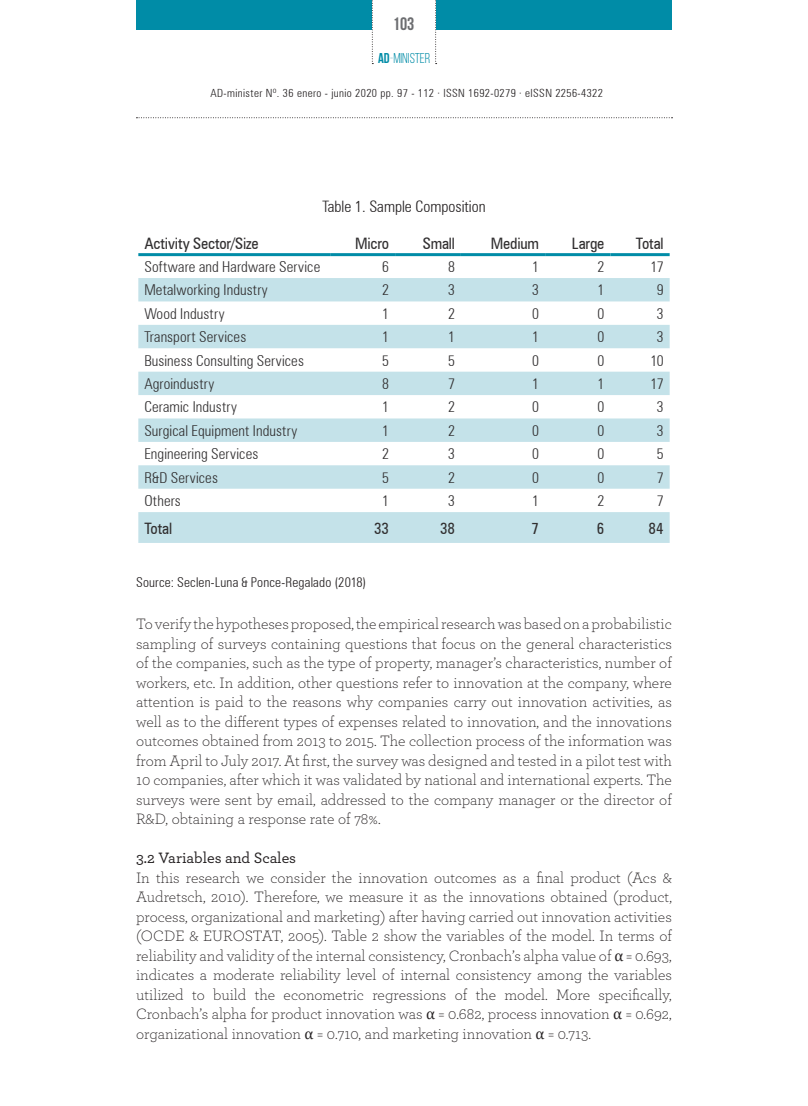
<style>
.page{position:relative;width:808px;height:1106px;background:#fff}
.page>*{position:absolute;margin:0;border:0;box-sizing:border-box;transform-origin:0 0}
.t1{font:700 18px "Bebas Neue";color:#6c6d70}
.Texto_corrido_sin_sa{font:300 15.75px/19.5px "Archer Pro";color:#231f20;text-align:justify}
.titulos_en_tabla{font:condensed 15.75px "Zurich BT";letter-spacing:-.01em;color:#312f30}
.titulo_imagen-tablas{font:300 condensed 15.75px "Zurich BT";color:#231f20}
.intertitulo{font:500 15.75px "Archer Pro";color:#231f20}
.texto_tabla{font:300 condensed 15px "Zurich BT";letter-spacing:.005em;color:#312f30}
.t2{font:14.25px "Bebas Neue";color:#008ca7}
.Fuente{font:300 condensed 13.5px "Zurich BT";letter-spacing:.01em;color:#231f20}
.t3{font:300 condensed 11.25px "Zurich BT";letter-spacing:.035em;color:#231f20}
.s1{font-weight:700}
.s2{font-weight:300}
.s3{font-family:"Cambria Math";font-weight:400}
</style>
<div class="page">
<div style="left:136px;top:0;width:236px;height:30px;background:#008ca7"></div>
<svg style="left:435px;top:0;width:2px;height:64px"></svg>
<svg style="left:372px;top:0;width:1px;height:64px"></svg>
<div style="left:436px;top:0;width:236px;height:30px;background:#008ca7"></div>
<svg style="left:136px;top:117px;width:536px;height:1px"></svg>
<svg style="left:138px;top:278px;width:532px;height:265px;fill:#c4e2e9"></svg>
<hr style="left:138px;top:253px;width:193px;height:3px;background:#008ca7">
<hr style="left:331px;top:253px;width:64px;height:3px;background:#008ca7">
<hr style="left:395px;top:253px;width:66px;height:3px;background:#008ca7">
<hr style="left:461px;top:253px;width:84px;height:3px;background:#008ca7">
<hr style="left:545px;top:253px;width:65px;height:3px;background:#008ca7">
<hr style="left:610px;top:253px;width:60px;height:3px;background:#008ca7">
<p class="t1" style="left:393px;top:14px;width:23px">103</p>
<p class="t2" style="left:378px;top:51px;width:54px"><span class="s1">AD</span><span class="s2">-</span>MINISTER</p>
<p class="t3" style="left:211px;top:86px;width:394px">AD-minister Nº. 36 enero - junio 2020 pp. 97 - 112 · ISSN 1692-0279 · eISSN 2256-4322</p>
<p class="titulo_imagen-tablas" style="left:322px;top:197px;width:165px">Table 1. Sample Composition</p>
<p class="titulos_en_tabla" style="left:144px;top:233px;width:116px">Activity Sector/Size</p>
<p class="titulos_en_tabla" style="left:355px;top:233px;width:35px">Micro</p>
<p class="titulos_en_tabla" style="left:423px;top:233px;width:34px">Small</p>
<p class="titulos_en_tabla" style="left:491px;top:233px;width:50px">Medium</p>
<p class="titulos_en_tabla" style="left:572px;top:233px;width:34px">Large</p>
<p class="titulos_en_tabla" style="left:636px;top:233px;width:29px">Total</p>
<p class="texto_tabla" style="left:144px;top:257px;width:177px">Software and Hardware Service</p>
<p class="texto_tabla" style="left:382px;top:257px;width:8px">6</p>
<p class="texto_tabla" style="left:448px;top:257px;width:8px">8</p>
<p class="texto_tabla" style="left:532px;top:257px;width:8px">1</p>
<p class="texto_tabla" style="left:597px;top:257px;width:8px">2</p>
<p class="texto_tabla" style="left:651px;top:257px;width:15px">17</p>
<p class="texto_tabla" style="left:144px;top:281px;width:125px">Metalworking Industry</p>
<p class="texto_tabla" style="left:382px;top:281px;width:8px">2</p>
<p class="texto_tabla" style="left:448px;top:281px;width:8px">3</p>
<p class="texto_tabla" style="left:532px;top:281px;width:8px">3</p>
<p class="texto_tabla" style="left:597px;top:281px;width:8px">1</p>
<p class="texto_tabla" style="left:657px;top:281px;width:8px">9</p>
<p class="texto_tabla" style="left:144px;top:304px;width:82px">Wood Industry</p>
<p class="texto_tabla" style="left:382px;top:304px;width:8px">1</p>
<p class="texto_tabla" style="left:448px;top:304px;width:8px">2</p>
<p class="texto_tabla" style="left:532px;top:304px;width:8px">0</p>
<p class="texto_tabla" style="left:597px;top:304px;width:8px">0</p>
<p class="texto_tabla" style="left:657px;top:304px;width:8px">3</p>
<p class="texto_tabla" style="left:144px;top:328px;width:103px">Transport Services</p>
<p class="texto_tabla" style="left:382px;top:328px;width:8px">1</p>
<p class="texto_tabla" style="left:448px;top:328px;width:8px">1</p>
<p class="texto_tabla" style="left:532px;top:328px;width:8px">1</p>
<p class="texto_tabla" style="left:597px;top:328px;width:8px">0</p>
<p class="texto_tabla" style="left:657px;top:328px;width:8px">3</p>
<p class="texto_tabla" style="left:144px;top:351px;width:161px">Business Consulting Services</p>
<p class="texto_tabla" style="left:382px;top:351px;width:8px">5</p>
<p class="texto_tabla" style="left:448px;top:351px;width:8px">5</p>
<p class="texto_tabla" style="left:532px;top:351px;width:8px">0</p>
<p class="texto_tabla" style="left:597px;top:351px;width:8px">0</p>
<p class="texto_tabla" style="left:650px;top:351px;width:15px">10</p>
<p class="texto_tabla" style="left:144px;top:374px;width:72px">Agroindustry</p>
<p class="texto_tabla" style="left:382px;top:374px;width:8px">8</p>
<p class="texto_tabla" style="left:448px;top:374px;width:8px">7</p>
<p class="texto_tabla" style="left:532px;top:374px;width:8px">1</p>
<p class="texto_tabla" style="left:597px;top:374px;width:8px">1</p>
<p class="texto_tabla" style="left:651px;top:374px;width:15px">17</p>
<p class="texto_tabla" style="left:144px;top:398px;width:94px">Ceramic Industry</p>
<p class="texto_tabla" style="left:382px;top:398px;width:8px">1</p>
<p class="texto_tabla" style="left:448px;top:398px;width:8px">2</p>
<p class="texto_tabla" style="left:532px;top:398px;width:8px">0</p>
<p class="texto_tabla" style="left:597px;top:398px;width:8px">0</p>
<p class="texto_tabla" style="left:657px;top:398px;width:8px">3</p>
<p class="texto_tabla" style="left:144px;top:421px;width:154px">Surgical Equipment Industry</p>
<p class="texto_tabla" style="left:382px;top:421px;width:8px">1</p>
<p class="texto_tabla" style="left:448px;top:421px;width:8px">2</p>
<p class="texto_tabla" style="left:532px;top:421px;width:8px">0</p>
<p class="texto_tabla" style="left:597px;top:421px;width:8px">0</p>
<p class="texto_tabla" style="left:657px;top:421px;width:8px">3</p>
<p class="texto_tabla" style="left:144px;top:445px;width:116px">Engineering Services</p>
<p class="texto_tabla" style="left:382px;top:445px;width:8px">2</p>
<p class="texto_tabla" style="left:448px;top:445px;width:8px">3</p>
<p class="texto_tabla" style="left:532px;top:445px;width:8px">0</p>
<p class="texto_tabla" style="left:597px;top:445px;width:8px">0</p>
<p class="texto_tabla" style="left:657px;top:445px;width:8px">5</p>
<p class="texto_tabla" style="left:144px;top:468px;width:75px">R&amp;D Services</p>
<p class="texto_tabla" style="left:382px;top:468px;width:8px">5</p>
<p class="texto_tabla" style="left:448px;top:468px;width:8px">2</p>
<p class="texto_tabla" style="left:532px;top:468px;width:8px">0</p>
<p class="texto_tabla" style="left:597px;top:468px;width:8px">0</p>
<p class="texto_tabla" style="left:657px;top:468px;width:8px">7</p>
<p class="texto_tabla" style="left:144px;top:491px;width:38px">Others</p>
<p class="texto_tabla" style="left:382px;top:491px;width:8px">1</p>
<p class="texto_tabla" style="left:448px;top:491px;width:8px">3</p>
<p class="texto_tabla" style="left:532px;top:491px;width:8px">1</p>
<p class="texto_tabla" style="left:597px;top:491px;width:8px">2</p>
<p class="texto_tabla" style="left:657px;top:491px;width:8px">7</p>
<p class="titulos_en_tabla" style="left:144px;top:518px;width:29px">Total</p>
<p class="titulos_en_tabla" style="left:374px;top:518px;width:16px">33</p>
<p class="titulos_en_tabla" style="left:440px;top:518px;width:16px">38</p>
<p class="titulos_en_tabla" style="left:532px;top:518px;width:9px">7</p>
<p class="titulos_en_tabla" style="left:597px;top:518px;width:9px">6</p>
<p class="titulos_en_tabla" style="left:649px;top:518px;width:17px">84</p>
<p class="Fuente" style="left:136px;top:574px;width:232px">Source: Seclen-Luna &amp; Ponce-Regalado (2018)</p>
<p class="Texto_corrido_sin_sa" style="left:136px;top:613px;width:537px">To verify the hypotheses proposed, the empirical research was based on a probabilistic sampling of surveys containing questions that focus on the general characteristics of the companies, such as the type of property, manager’s characteristics, number of workers, etc. In addition, other questions refer to innovation at the company, where attention is paid to the reasons why companies carry out innovation activities, as well as to the different types of expenses related to innovation, and the innovations outcomes obtained from 2013 to 2015. The collection process of the information was from April to July 2017. At first, the survey was designed and tested in a pilot test with 10 companies, after which it was validated by national and international experts. The surveys were sent by email, addressed to the company manager or the director of R&amp;D, obtaining a response rate of 78%.</p>
<p class="intertitulo" style="left:136px;top:846px;width:162px">3.2 Variables and Scales</p>
<p class="Texto_corrido_sin_sa" style="left:136px;top:867px;width:537px">In this research we consider the innovation outcomes as a final product (Acs &amp; Audretsch, 2010). Therefore, we measure it as the innovations obtained (product, process, organizational and marketing) after having carried out innovation activities (OCDE &amp; EUROSTAT, 2005). Table 2 show the variables of the model. In terms of reliability and validity of the internal consistency, Cronbach’s alpha value of <span class="s3">α</span> = 0.693, indicates a moderate reliability level of internal consistency among the variables utilized to build the econometric regressions of the model. More specifically, Cronbach’s alpha for product innovation was <span class="s3">α</span> = 0.682, process innovation <span class="s3">α</span> = 0.692, organizational innovation <span class="s3">α</span> = 0.710, and marketing innovation <span class="s3">α</span> = 0.713.</p>
</div>
